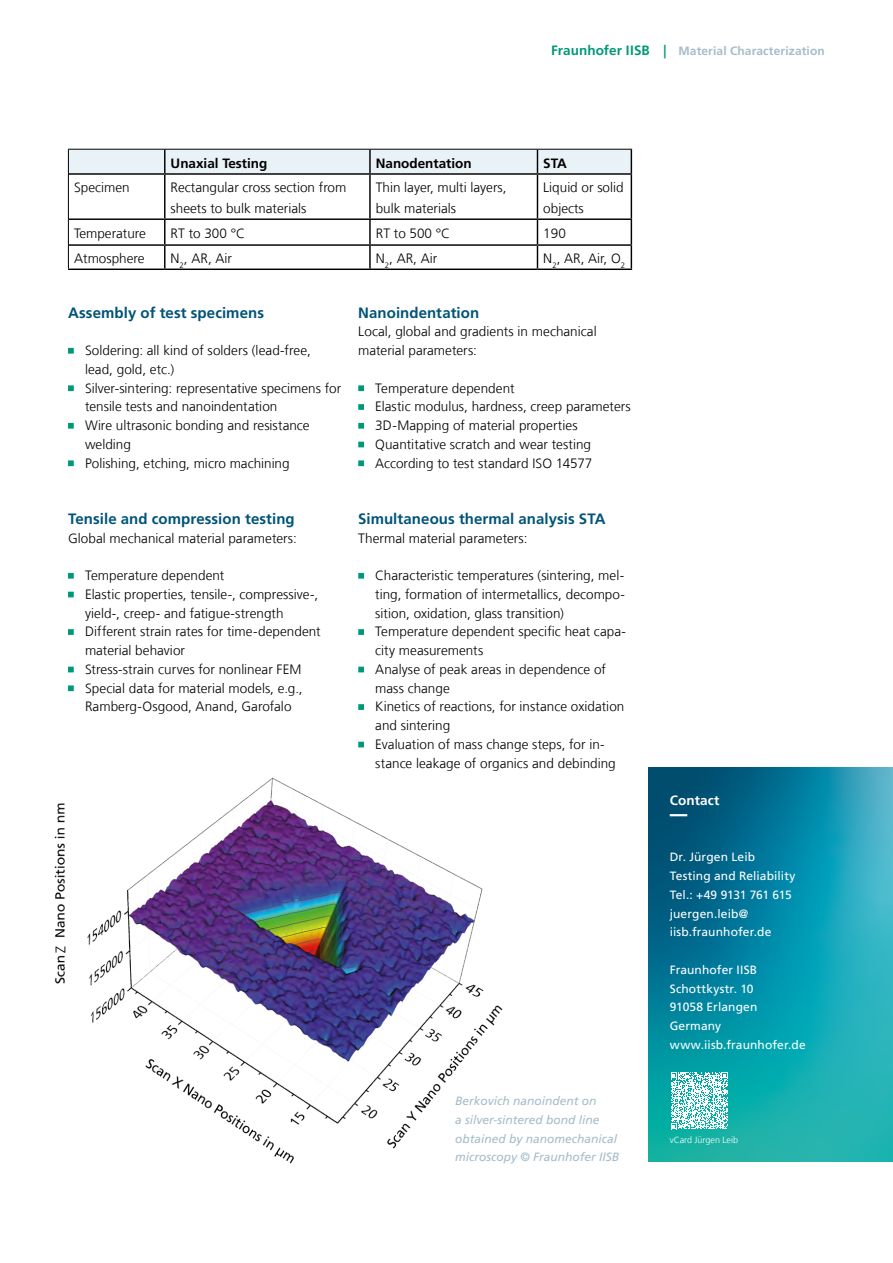
<style>
.page{position:relative;width:893px;height:1263px;background:#fff}
.page>*{position:absolute;margin:0;border:0;box-sizing:border-box;transform-origin:0 0}
.t1{font:700 15px "Frutiger LT Com";letter-spacing:.005em;color:#005478}
.t2{font:300 13.8px "Frutiger LT Com";color:#000}
.t3{font:300 13.5px/18.8px "Frutiger LT Com";color:#000}
.t4{font:700 13.5px "Frutiger LT Com";color:#000}
.t5{font:700 13.5px "Frutiger LT Com";letter-spacing:.01em;color:#fff}
.t6{font:12px/18.8px "Frutiger LT Com";letter-spacing:.01em;color:#fff}
.t7{font:italic 12px/18.8px "Frutiger LT Com";color:#a5bcca}
.t8{font:700 12px "Frutiger LT Com";letter-spacing:.01em;color:#a5bcca}
.t9{font:300 9px "Frutiger LT Com";color:#fff}
.s1{font-size:13.5px;color:#009879}
</style>
<div class="page">
<hr style="left:69px;top:173px;width:96px;height:2px;background:#000">
<hr style="left:165px;top:173px;width:205px;height:2px;background:#000">
<hr style="left:164px;top:175px;width:1px;height:43px;background:#000">
<hr style="left:370px;top:173px;width:167px;height:2px;background:#000">
<hr style="left:369px;top:175px;width:2px;height:43px;background:#000">
<hr style="left:537px;top:173px;width:95px;height:2px;background:#000">
<hr style="left:537px;top:175px;width:1px;height:43px;background:#000">
<hr style="left:631px;top:175px;width:1px;height:43px;background:#000">
<hr style="left:69px;top:218px;width:96px;height:2px;background:#000">
<hr style="left:165px;top:218px;width:205px;height:2px;background:#000">
<hr style="left:370px;top:218px;width:167px;height:2px;background:#000">
<hr style="left:369px;top:220px;width:2px;height:24px;background:#000">
<hr style="left:537px;top:218px;width:95px;height:2px;background:#000">
<hr style="left:69px;top:244px;width:96px;height:2px;background:#000">
<hr style="left:165px;top:244px;width:205px;height:2px;background:#000">
<svg style="left:164px;top:220px;width:1px;height:49px"></svg>
<hr style="left:370px;top:244px;width:167px;height:2px;background:#000">
<hr style="left:369px;top:246px;width:2px;height:23px;background:#000">
<hr style="left:537px;top:244px;width:95px;height:2px;background:#000">
<svg style="left:537px;top:220px;width:1px;height:49px"></svg>
<svg style="left:631px;top:220px;width:1px;height:49px"></svg>
<hr style="left:68px;top:269px;width:97px;height:1px;background:#000">
<hr style="left:165px;top:269px;width:205px;height:1px;background:#000">
<hr style="left:370px;top:269px;width:167px;height:1px;background:#000">
<hr style="left:537px;top:269px;width:95px;height:1px;background:#000">
<div style="left:68px;top:149px;width:564px;height:25px;background:#e9f2f7"></div>
<hr style="left:165px;top:149px;width:205px;height:1px;background:#000">
<hr style="left:370px;top:149px;width:167px;height:1px;background:#000">
<hr style="left:537px;top:149px;width:95px;height:1px;background:#000">
<hr style="left:68px;top:174px;width:1px;height:45px;background:#000">
<svg style="left:68px;top:219px;width:1px;height:50px"></svg>
<img style="left:54px;top:777px;width:449px;height:387px">
<svg style="left:648px;top:768px;width:245px;height:393px;background:#0f92a6"></svg>
<svg style="left:670px;top:814px;width:144px;height:2px"></svg>
<svg style="left:671px;top:1072px;width:57px;height:57px"></svg>
<svg style="left:68px;top:348px;width:6px;height:6px"></svg>
<svg style="left:68px;top:385px;width:6px;height:6px"></svg>
<svg style="left:68px;top:423px;width:6px;height:6px"></svg>
<svg style="left:68px;top:460px;width:6px;height:6px"></svg>
<svg style="left:68px;top:573px;width:6px;height:6px"></svg>
<svg style="left:68px;top:592px;width:6px;height:5px"></svg>
<svg style="left:68px;top:629px;width:6px;height:6px"></svg>
<svg style="left:68px;top:667px;width:6px;height:5px"></svg>
<svg style="left:68px;top:685px;width:6px;height:6px"></svg>
<svg style="left:358px;top:385px;width:6px;height:6px"></svg>
<svg style="left:358px;top:404px;width:6px;height:6px"></svg>
<svg style="left:358px;top:423px;width:6px;height:6px"></svg>
<svg style="left:358px;top:442px;width:6px;height:5px"></svg>
<svg style="left:358px;top:460px;width:6px;height:6px"></svg>
<svg style="left:358px;top:573px;width:6px;height:6px"></svg>
<svg style="left:358px;top:629px;width:6px;height:6px"></svg>
<svg style="left:358px;top:667px;width:6px;height:5px"></svg>
<svg style="left:358px;top:704px;width:6px;height:6px"></svg>
<svg style="left:358px;top:742px;width:6px;height:5px"></svg>
<p class="t8" style="left:551px;top:44px;width:275px"><span class="s1">Fraunhofer IISB |</span> Material Characterization</p>
<p class="t4" style="left:171px;top:155px;width:98px">Unaxial Testing</p>
<p class="t4" style="left:376px;top:155px;width:98px">Nanodentation</p>
<p class="t4" style="left:543px;top:155px;width:25px">STA</p>
<p class="t3" style="left:74px;top:178px;width:57px">Specimen</p>
<p class="t3" style="left:171px;top:177px;width:177px;line-height:21px">Rectangular cross section from sheets to bulk materials</p>
<p class="t3" style="left:376px;top:177px;width:132px;line-height:21px">Thin layer, multi layers, bulk materials</p>
<p class="t3" style="left:543px;top:177px;width:82px;line-height:21px">Liquid or solid objects</p>
<p class="t3" style="left:74px;top:224px;width:73px">Temperature</p>
<p class="t3" style="left:171px;top:224px;width:76px">RT to 300 °C</p>
<p class="t3" style="left:376px;top:224px;width:76px">RT to 500 °C</p>
<p class="t3" style="left:543px;top:224px;width:24px">190</p>
<p class="t3" style="left:74px;top:249px;width:72px">Atmosphere</p>
<p class="t3" style="left:171px;top:249px;width:63px">N<sub>2</sub>, AR, Air</p>
<p class="t3" style="left:376px;top:249px;width:63px">N<sub>2</sub>, AR, Air</p>
<p class="t3" style="left:543px;top:249px;width:83px">N<sub>2</sub>, AR, Air, O<sub>2</sub></p>
<p class="t1" style="left:68px;top:304px;width:198px">Assembly of test specimens</p>
<p class="t3" style="left:85px;top:341px;width:258px">Soldering: all kind of solders (lead-free, lead, gold, etc.)<br>Silver-sintering: representative specimens for tensile tests and nanoindentation<br>Wire ultrasonic bonding and resistance welding<br>Polishing, etching, micro machining</p>
<p class="t1" style="left:68px;top:510px;width:228px">Tensile and compression testing</p>
<p class="t3" style="left:68px;top:529px;width:230px">Global mechanical material parameters:</p>
<p class="t3" style="left:85px;top:566px;width:237px">Temperature dependent<br>Elastic properties, tensile-, compressive-, yield-, creep- and fatigue-strength Different strain rates for time-dependent material behavior<br>Stress-strain curves for nonlinear FEM Special data for material models, e.g., Ramberg-Osgood, Anand, Garofalo</p>
<p class="t1" style="left:358px;top:304px;width:123px">Nanoindentation</p>
<p class="t3" style="left:358px;top:322px;width:240px">Local, global and gradients in mechanical material parameters:</p>
<p class="t3" style="left:375px;top:379px;width:257px">Temperature dependent<br>Elastic modulus, hardness, creep parameters 3D-Mapping of material properties Quantitative scratch and wear testing According to test standard ISO 14577</p>
<p class="t1" style="left:358px;top:510px;width:249px">Simultaneous thermal analysis STA</p>
<p class="t3" style="left:358px;top:529px;width:171px">Thermal material parameters:</p>
<p class="t3" style="left:375px;top:566px;width:252px">Characteristic temperatures (sintering, mel&shy;ting, formation of intermetallics, decompo&shy;sition, oxidation, glass transition)<br>Temperature dependent specific heat capa&shy;city measurements<br>Analyse of peak areas in dependence of mass change<br>Kinetics of reactions, for instance oxidation and sintering<br>Evaluation of mass change steps, for in&shy;stance leakage of organics and debinding</p>
<p class="t2" style="left:53px;top:953px;width:8px;rotate:-90deg">Z</p>
<p class="t7" style="left:455px;top:1092px;width:166px">Berkovich nanoindent on<br>a silver-sintered bond line obtained by nanomechanical microscopy © Fraunhofer IISB</p>
<p class="t5" style="left:670px;top:792px;width:51px">Contact</p>
<p class="t6" style="left:670px;top:848px;width:127px">Dr. Jürgen Leib<br>Testing and Reliability<br>Tel.: +49 9131 761 615 juergen.leib@ iisb.fraunhofer.de</p>
<p class="t6" style="left:670px;top:960px;width:138px">Fraunhofer IISB<br>Schottkystr. 10<br>91058 Erlangen<br>Germany www.iisb.fraunhofer.de</p>
<p class="t9" style="left:670px;top:1134px;width:70px">vCard Jürgen Leib</p>
</div>
